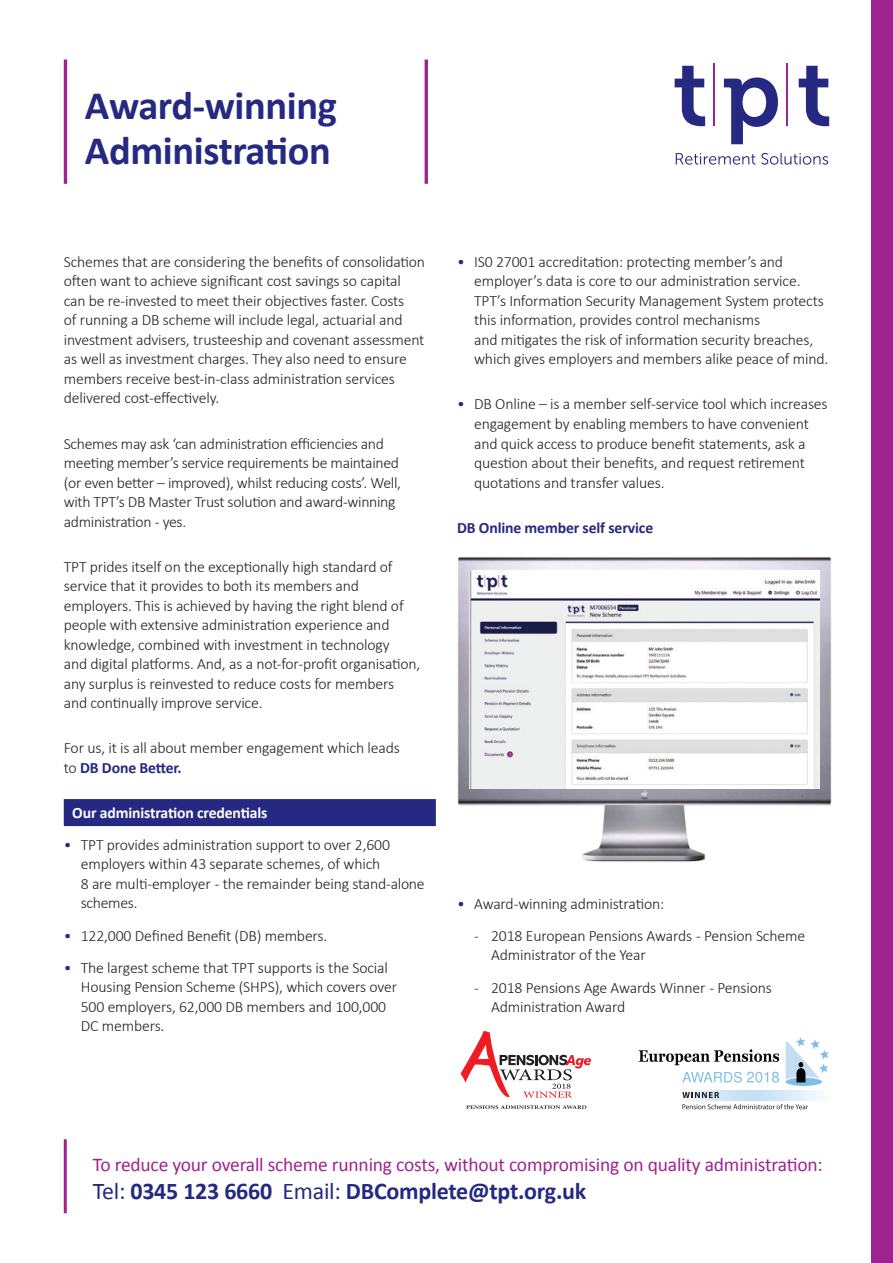
<style>
.page{position:relative;width:893px;height:1263px;background:#fff}
.page>*{position:absolute;margin:0;border:0;box-sizing:border-box;transform-origin:0 0}
.t1{font:700 40.5px/45px "Calibri";letter-spacing:-.01em;color:#252982}
.t2{font:700 24px "Calibri";letter-spacing:-.01em;color:#252982}
.t3{font:19.5px "Calibri";letter-spacing:-.01em;color:#9f238e}
.t4{font:300 15.75px/19.5px "Calibri";letter-spacing:-.01em;color:#231f20}
.t5{font:700 15.75px "Calibri";letter-spacing:-.01em;color:#fff}
.t6{font:700 15.75px "Calibri";letter-spacing:-.01em;color:#252982}
.s1{font-weight:700;color:#252982}
.s2{color:#252982}
.s3{font-weight:400}
</style>
<div class="page">
<div style="left:64px;top:799px;width:372px;height:27px;background:#252982"></div>
<svg style="left:676px;top:153px;width:152px;height:12px"></svg>
<svg style="left:675px;top:66px;width:30px;height:60px"></svg>
<svg style="left:799px;top:66px;width:30px;height:60px"></svg>
<svg style="left:724px;top:77px;width:54px;height:67px"></svg>
<hr style="left:713px;top:64px;width:2px;height:62px;background:#9f238e">
<hr style="left:786px;top:64px;width:1px;height:62px;background:#9f238e">
<hr style="left:64px;top:1139px;width:3px;height:74px;background:#9f238e">
<hr style="left:64px;top:60px;width:3px;height:124px;background:#9f238e">
<hr style="left:425px;top:60px;width:3px;height:124px;background:#9f238e">
<img style="left:457px;top:557px;width:375px;height:305px">
<img style="left:470px;top:571px;width:349px;height:217px">
<svg style="left:460px;top:1031px;width:131px;height:78px"></svg>
<svg style="left:682px;top:1072px;width:97px;height:11px"></svg>
<svg style="left:639px;top:1049px;width:140px;height:16px"></svg>
<svg style="left:786px;top:1078px;width:36px;height:8px"></svg>
<svg style="left:786px;top:1037px;width:43px;height:45px"></svg>
<svg style="left:682px;top:1090px;width:139px;height:19px"></svg>
<div style="left:872px;top:0;width:21px;height:1263px;background:#9f238e"></div>
<p class="t1" style="left:85px;top:81px;width:254px">Award-winning<br>Administration</p>
<p class="t4" style="left:64px;top:252px;width:363px">Schemes that are considering the benefits of consolidation often want to achieve significant cost savings so capital can be re-invested to meet their objectives faster. Costs<br>of running a DB scheme will include legal, actuarial and investment advisers, trusteeship and covenant assessment as well as investment charges. They also need to ensure members receive best-in-class administration services delivered cost-effectively.</p>
<p class="t4" style="left:64px;top:433px;width:339px">Schemes may ask ‘can administration efficiencies and meeting member’s service requirements be maintained (or even better – improved), whilst reducing costs’. Well, with TPT’s DB Master Trust solution and award-winning administration - yes.</p>
<p class="t4" style="left:64px;top:556px;width:358px">TPT prides itself on the exceptionally high standard of service that it provides to both its members and employers. This is achieved by having the right blend of people with extensive administration experience and knowledge, combined with investment in technology<br>and digital platforms. And, as a not-for-profit organisation, any surplus is reinvested to reduce costs for members and continually improve service.</p>
<p class="t4" style="left:64px;top:738px;width:337px">For us, it is all about member engagement which leads to <span class="s1">DB Done Better.</span></p>
<p class="t5" style="left:72px;top:802px;width:197px">Our administration credentials</p>
<p class="t4" style="left:81px;top:835px;width:345px;text-indent:-17px"><span class="s2">•</span> TPT provides administration support to over 2,600 employers within 43 separate schemes, of which<br>8 are multi-employer - the remainder being stand-alone schemes.</p>
<p class="t4" style="left:64px;top:925px;width:265px"><span class="s2">•</span> 122,000 Defined Benefit (DB) members.</p>
<p class="t4" style="left:81px;top:958px;width:318px;text-indent:-17px"><span class="s2">•</span> The largest scheme that TPT supports is the Social Housing Pension Scheme (SHPS), which covers over 500 employers, 62,000 DB members and 100,000<br>DC members.</p>
<p class="t4" style="left:474px;top:252px;width:356px;text-indent:-17px"><span class="s2">•</span> IS0 27001 accreditation: protecting member’s and employer’s data is core to our administration service.<br>TPT’s Information Security Management System protects this information, provides control mechanisms<br>and mitigates the risk of information security breaches, which gives employers and members alike peace of mind.</p>
<p class="t4" style="left:474px;top:394px;width:355px;text-indent:-17px"><span class="s2">•</span> DB Online – is a member self-service tool which increases engagement by enabling members to have convenient and quick access to produce benefit statements, ask a question about their benefits, and request retirement quotations and transfer values.</p>
<p class="t6" style="left:457px;top:517px;width:198px">DB Online member self service</p>
<p class="t4" style="left:457px;top:893px;width:209px"><span class="s2">•</span> Award-winning administration:</p>
<p class="t4" style="left:491px;top:926px;width:316px;text-indent:-17px"><span class="s2">-</span> 2018 European Pensions Awards - Pension Scheme<br>Administrator of the Year</p>
<p class="t4" style="left:491px;top:977px;width:282px;text-indent:-17px"><span class="s2">-</span> 2018 Pensions Age Awards Winner - Pensions<br>Administration Award</p>
<p class="t3" style="left:93px;top:1152px;width:731px">To reduce your overall scheme running costs, without compromising on quality administration:</p>
<p class="t2" style="left:93px;top:1176px;width:495px"><span class="s3">Tel:</span> 0345 123 6660 <span class="s3">Email:</span> DBComplete@tpt.org.uk</p>
</div>
